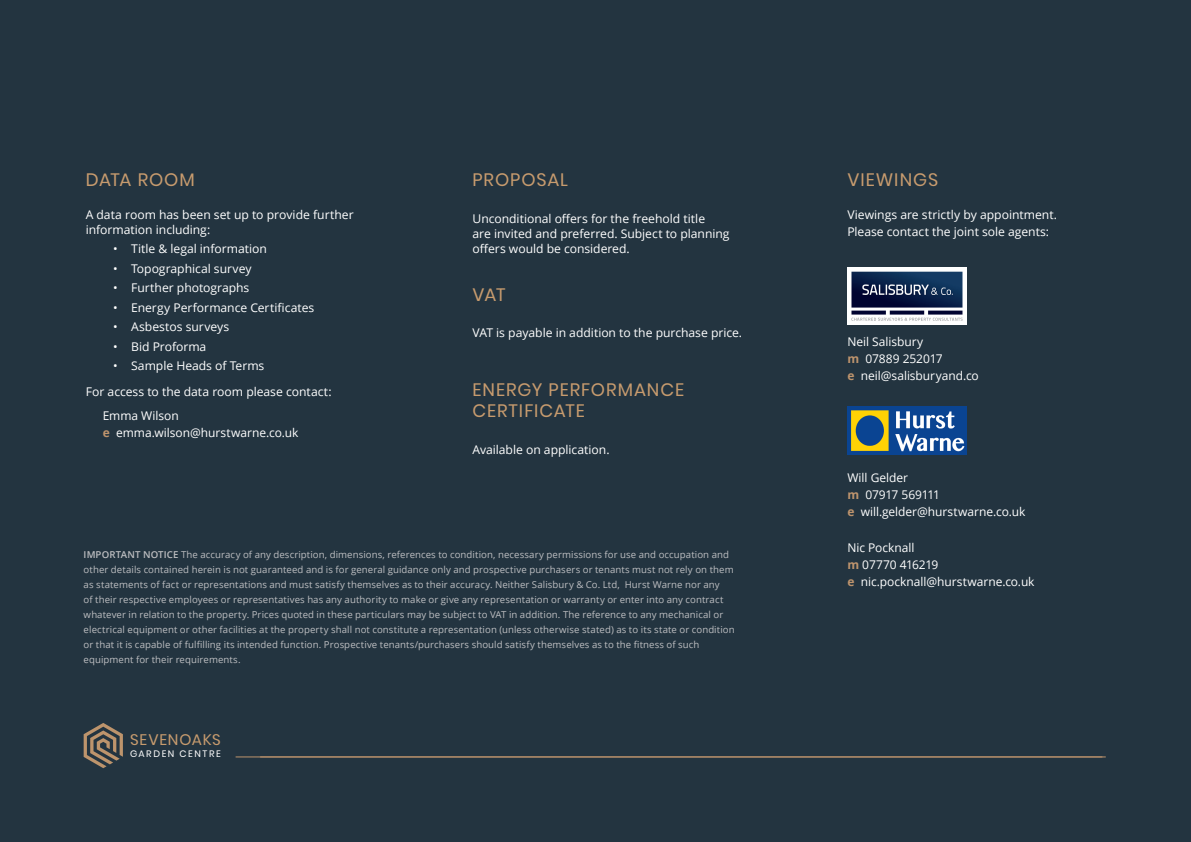
<style>
.page{position:relative;width:1191px;height:842px;background:#fff}
.page>*{position:absolute;margin:0;border:0;box-sizing:border-box;transform-origin:0 0}
.title_1{font:18px "Poppins";letter-spacing:.05em;color:#c79b6e}
.subtitle{font:18px "Poppins";letter-spacing:.05em;color:#c79b6e}
.t1{font:16.6px "Poppins";letter-spacing:.05em;color:#bd946c}
.title_1-2{font:15.3px "Poppins";letter-spacing:.05em;color:#c79b6e}
.subtitle-2{font:12px/15px "Open Sans";letter-spacing:-.005em;color:#fff}
.title_4{font:12px "Open Sans";letter-spacing:-.005em;color:#fff}
.title_1-3{font:12px "Open Sans";letter-spacing:-.005em;color:#fff}
.subtitle-3{font:9.5px/15px "Open Sans";letter-spacing:.01em;color:#bdbec1}
.title_1-4{font:9.4px "Poppins";letter-spacing:.165em;color:#fff}
.t2{font:9.3px "Poppins";letter-spacing:.3em;color:#fff}
.s1{font-weight:700;color:#be946d}
.s2{font-weight:600}
</style>
<div class="page">
<div style="left:0;top:0;width:1190px;height:842px;background:#233440"></div>
<svg style="left:84px;top:723px;width:39px;height:45px"></svg>
<hr style="left:236px;top:757px;width:866px;height:1px;background:#be946d">
<hr style="left:260px;top:757px;width:845px;height:1px;background:#be946d">
<img style="left:847px;top:406px;width:119px;height:49px">
<img style="left:848px;top:267px;width:118px;height:57px">
<p class="subtitle" style="left:86px;top:170px;width:110px">DATA ROOM</p>
<p class="subtitle-2" style="left:86px;top:207px;width:269px">A data room has been set up to provide further information including:</p>
<p class="subtitle-2" style="left:113px;top:241px;width:155px">• Title &amp; legal information</p>
<p class="subtitle-2" style="left:113px;top:261px;width:140px">• Topographical survey</p>
<p class="subtitle-2" style="left:113px;top:280px;width:138px">• Further photographs</p>
<p class="subtitle-2" style="left:113px;top:300px;width:203px">• Energy Performance Certificates</p>
<p class="subtitle-2" style="left:113px;top:319px;width:118px">• Asbestos surveys</p>
<p class="subtitle-2" style="left:113px;top:339px;width:95px">• Bid Proforma</p>
<p class="subtitle-2" style="left:113px;top:358px;width:153px">• Sample Heads of Terms</p>
<p class="subtitle-2" style="left:86px;top:383px;width:247px">For access to the data room please contact:</p>
<p class="title_4" style="left:103px;top:407px;width:77px">Emma Wilson</p>
<p class="title_4" style="left:103px;top:424px;width:197px"><span class="s1">e</span> emma.wilson@hurstwarne.co.uk</p>
<p class="title_1" style="left:472px;top:169px;width:97px">PROPOSAL</p>
<p class="subtitle-2" style="left:472px;top:210px;width:234px">Unconditional offers for the freehold title</p>
<p class="subtitle-2" style="left:472px;top:225px;width:258px">are invited and preferred. Subject to planning offers would be considered.</p>
<p class="title_1" style="left:472px;top:284px;width:34px">VAT</p>
<p class="subtitle-2" style="left:472px;top:325px;width:271px">VAT is payable in addition to the purchase price.</p>
<p class="subtitle" style="left:472px;top:379px;width:213px">ENERGY PERFORMANCE</p>
<p class="title_1" style="left:472px;top:400px;width:114px">CERTIFICATE</p>
<p class="subtitle-2" style="left:472px;top:441px;width:138px">Available on application.</p>
<p class="subtitle-3" style="left:84px;top:547px;width:652px"><span class="s2">IMPORTANT NOTICE</span> The accuracy of any description, dimensions, references to condition, necessary permissions for use and occupation and other details contained herein is not guaranteed and is for general guidance only and prospective purchasers or tenants must not rely on them as statements of fact or representations and must satisfy themselves as to their accuracy. Neither Salisbury &amp; Co. Ltd, Hurst Warne nor any<br>of their respective employees or representatives has any authority to make or give any representation or warranty or enter into any contract whatever in relation to the property. Prices quoted in these particulars may be subject to VAT in addition. The reference to any mechanical or electrical equipment or other facilities at the property shall not constitute a representation (unless otherwise stated) as to its state or condition or that it is capable of fulfilling its intended function. Prospective tenants/purchasers should satisfy themselves as to the fitness of such equipment for their requirements.</p>
<p class="title_1-2" style="left:130px;top:731px;width:92px">SEVENOAKS</p>
<p class="title_1-4" style="left:130px;top:748px;width:92px">GARDEN CENTRE</p>
<p class="t1" style="left:131px;top:731px;width:102px">ROSEWOOD</p>
<p class="t2" style="left:131px;top:750px;width:101px">BUSINESS PARK</p>
<p class="title_1" style="left:847px;top:169px;width:92px">VIEWINGS</p>
<p class="title_1-3" style="left:847px;top:207px;width:211px">Viewings are strictly by appointment.</p>
<p class="title_1-3" style="left:847px;top:224px;width:203px">Please contact the joint sole agents:</p>
<p class="title_4" style="left:847px;top:333px;width:77px">Neil Salisbury</p>
<p class="title_4" style="left:847px;top:350px;width:97px"><span class="s1">m</span> 07889 252017</p>
<p class="title_4" style="left:847px;top:367px;width:133px"><span class="s1">e</span> neil@salisburyand.co</p>
<p class="title_4" style="left:847px;top:469px;width:62px">Will Gelder</p>
<p class="title_4" style="left:847px;top:486px;width:94px"><span class="s1">m</span> 07917 569111</p>
<p class="title_4" style="left:847px;top:503px;width:179px"><span class="s1">e</span> will.gelder@hurstwarne.co.uk</p>
<p class="title_4" style="left:847px;top:539px;width:69px">Nic Pocknall</p>
<p class="title_4" style="left:847px;top:556px;width:93px"><span class="s1">m</span> 07770 416219</p>
<p class="title_4" style="left:847px;top:573px;width:189px"><span class="s1">e</span> nic.pocknall@hurstwarne.co.uk</p>
</div>
